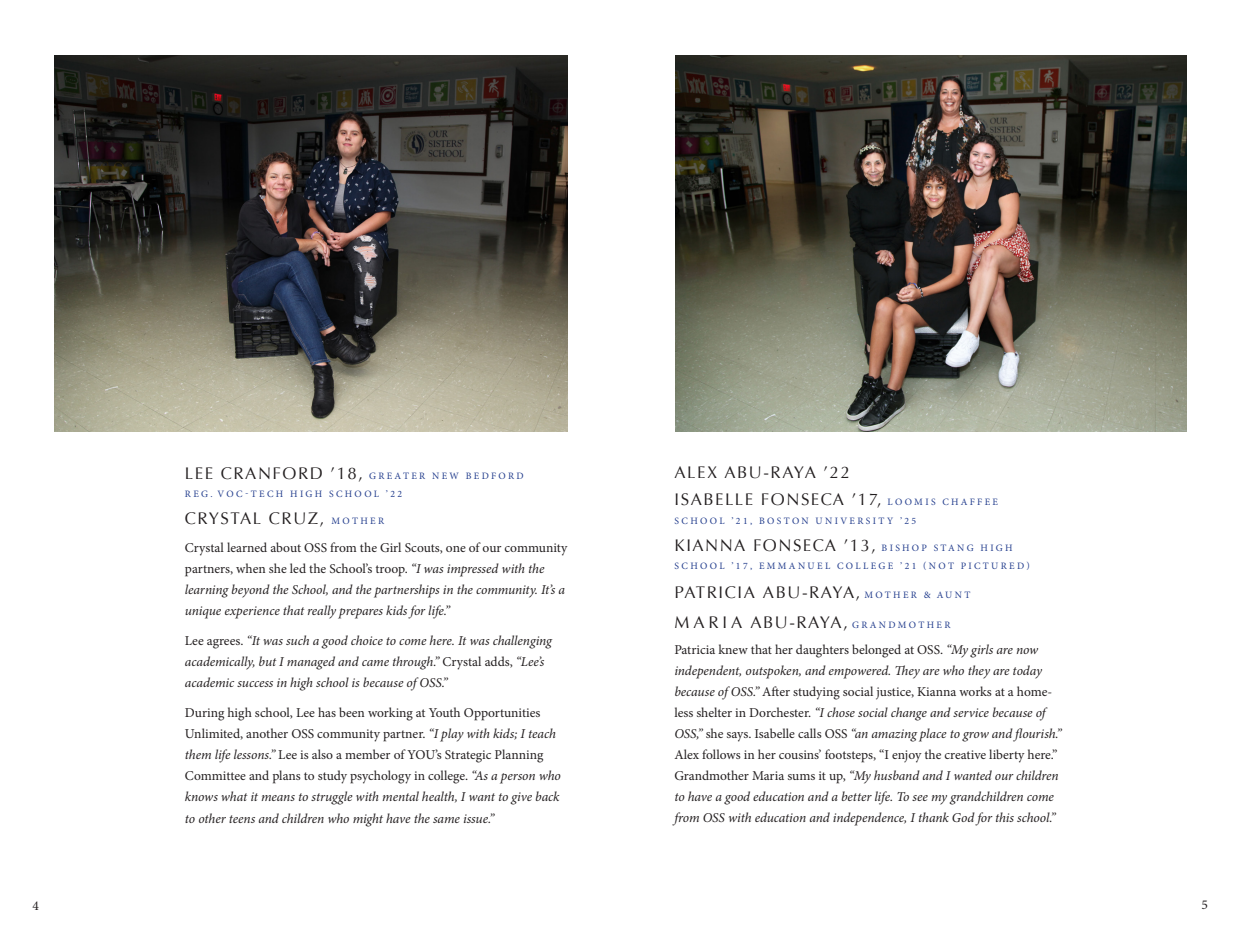
<style>
.page{position:relative;width:1242px;height:945px;background:#fff}
.page>*{position:absolute;margin:0;border:0;box-sizing:border-box;transform-origin:0 0}
.t1{font:16.8px "Optima";letter-spacing:.09em;color:#231f20}
.t2{font:italic 13.5px/21px "Minion Pro";letter-spacing:-.005em;color:#231f20}
.t3{font:13.5px/21.1px "Minion Pro";color:#231f20}
.t4{font:9.75px "Minion Pro";letter-spacing:.24em;color:#253f8e}
.s1{font-family:"Optima";font-size:16.8px;color:#231f20}
.s2{font-family:"Minion Pro";font-size:9.75px;color:#253f8e}
.s3{font-style:normal}
.s4{font-style:italic}
</style>
<div class="page">
<img style="left:54px;top:55px;width:513px;height:376px">
<img style="left:675px;top:55px;width:512px;height:376px">
<p class="t3" style="left:32px;top:895px;width:8px">4</p>
<p class="t4" style="left:185px;top:469px;width:340px"><span class="s1">LEE CRANFORD ’18,</span> GREATER NEW BEDFORD</p>
<p class="t4" style="left:185px;top:488px;width:219px">REG. VOC-TECH HIGH SCHOOL ’22</p>
<p class="t1" style="left:185px;top:509px;width:201px">CRYSTAL CRUZ, <span class="s2">MOTHER</span></p>
<p class="t2" style="left:185px;top:537px;width:384px"><span class="s3">Crystal learned about OSS from the Girl Scouts, one of our community partners, when she led the School’s troop.</span> “I was impressed with the learning beyond the School, and the partnerships in the community. It’s a unique experience that really prepares kids for life.”</p>
<p class="t2" style="left:185px;top:630px;width:369px"><span class="s3">Lee agrees.</span> “It was such a good choice to come here. It was challenging academically, but I managed and came through.” <span class="s3">Crystal adds,</span> “Lee’s academic success in high school is because of OSS.”</p>
<p class="t3" style="left:185px;top:702px;width:378px">During high school, Lee has been working at Youth Opportunities Unlimited, another OSS community partner. <span class="s4">“I play with kids; I teach them life lessons.”</span> Lee is also a member of YOU’s Strategic Planning Committee and plans to study psychology in college. <span class="s4">“As a person who knows what it means to struggle with mental health, I want to give back to other teens and children who might have the same issue.”</span></p>
<p class="t1" style="left:675px;top:463px;width:177px">ALEX ABU-RAYA ’22</p>
<p class="t1" style="left:675px;top:490px;width:325px">ISABELLE FONSECA ’17, <span class="s2">L O O M I S C H A F F E E</span></p>
<p class="t4" style="left:675px;top:514px;width:243px">SCHOOL ’21, BOSTON UNIVERSITY ’25</p>
<p class="t1" style="left:675px;top:535px;width:340px">KIANNA FONSECA ’13, <span class="s2">BISHOP STANG HIGH</span></p>
<p class="t4" style="left:675px;top:559px;width:357px">SCHOOL ’17, EMMANUEL COLLEGE ’21 (NOT PICTURED)</p>
<p class="t1" style="left:675px;top:583px;width:297px">PATRICIA ABU-RAYA, <span class="s2">MOTHER &amp; AUNT</span></p>
<p class="t1" style="left:675px;top:612px;width:277px">MARIA ABU-RAYA, <span class="s2">GRANDMOTHER</span></p>
<p class="t2" style="left:674px;top:640px;width:389px"><span class="s3">Patricia knew that her daughters belonged at OSS.</span> “My girls are now independent, outspoken, and empowered. They are who they are today because of OSS.” <span class="s3">After studying social justice, Kianna works at a home&shy;less shelter in Dorchester.</span> “I chose social change and service because of OSS,” <span class="s3">she says. Isabelle calls OSS</span> “an amazing place to grow and flourish.” <span class="s3">Alex follows in her cousins’ footsteps, “I enjoy the creative liberty here.” Grandmother Maria sums it up,</span> “My husband and I wanted our children to have a good education and a better life. To see my grandchildren come from OSS with education and independence, I thank God for this school.”</p>
<p class="t3" style="left:1201px;top:894px;width:8px">5</p>
</div>
